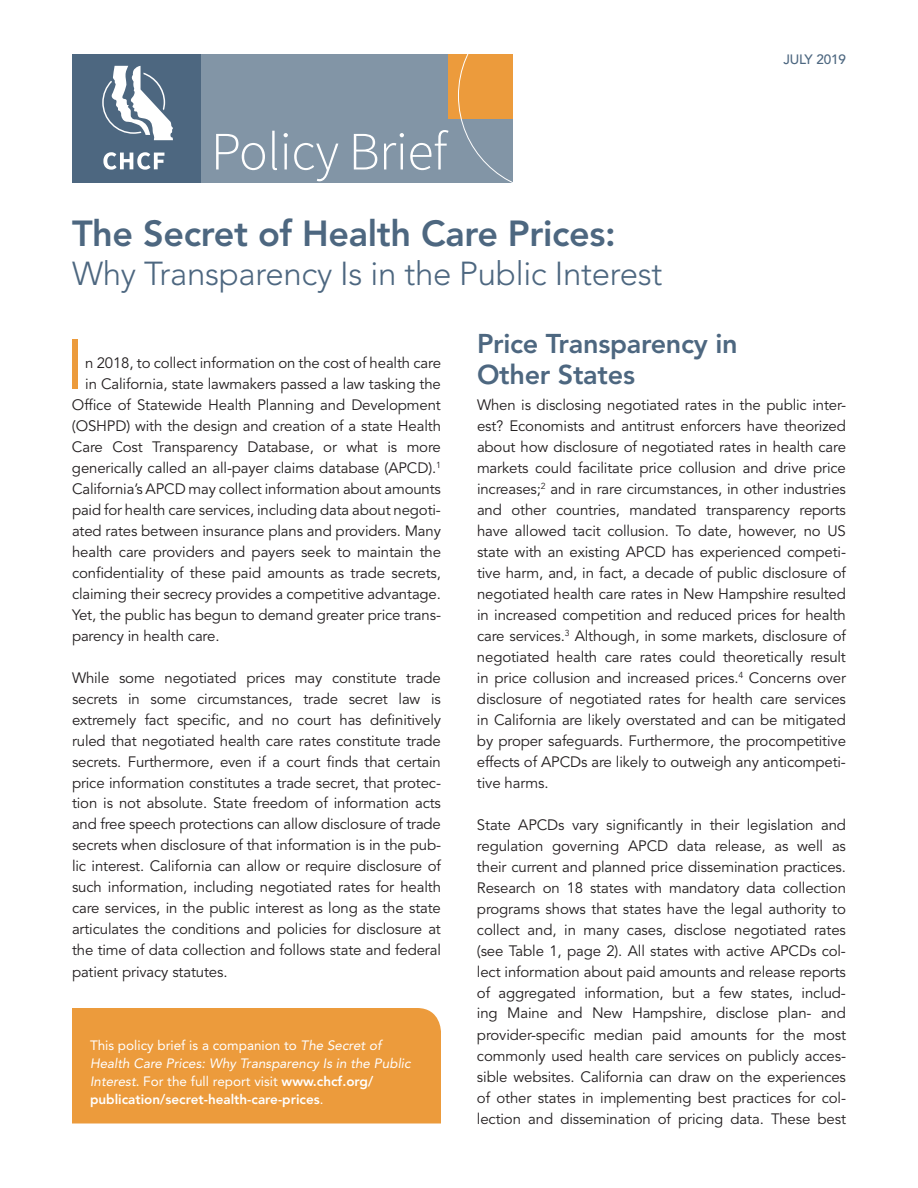
<style>
.page{position:relative;width:918px;height:1188px;background:#fff}
.page>*{position:absolute;margin:0;border:0;box-sizing:border-box;transform-origin:0 0}
.t1{font:70.65px "Avenir LT Std";color:#ec9b3c}
.t2{font:300 54px "Source Sans Pro";letter-spacing:-.01em;color:#fff}
.t3{font:800 36px "Avenir LT Std";letter-spacing:-.01em;color:#4d6780}
.t4{font:300 33px "Avenir LT Std";letter-spacing:-.01em;color:#4d6780}
.t5{font:800 27px/31.5px "Avenir LT Std";letter-spacing:-.01em;color:#4d6780}
.t6{font:15px/21px "Avenir LT Std";letter-spacing:-.01em;color:#231f20;text-align:justify}
.t7{font:italic 13.5px/18px "Avenir LT Std";color:#fff}
.t8{font:500 13.5px "Avenir LT Std";letter-spacing:-.01em;color:#4d6780}
.s1{font-style:normal}
.s2{font-weight:800;font-style:normal}
</style>
<div class="page">
<div style="left:201px;top:54px;width:312px;height:129px;background:#8295a6"></div>
<div style="left:72px;top:54px;width:129px;height:129px;background:#4d6780"></div>
<svg style="left:102px;top:66px;width:71px;height:74px"></svg>
<svg style="left:103px;top:152px;width:61px;height:18px"></svg>
<div style="left:448px;top:54px;width:65px;height:64px;background:#ec9b3c"></div>
<div style="left:72px;top:1008px;width:369px;height:116px;background:#ec9b3c"></div>
<svg style="left:458px;top:54px;width:55px;height:129px"></svg>
<h2 class="t2" style="left:211px;top:119px;width:238px">Policy Brief</h2>
<h3 class="t3" style="left:72px;top:212px;width:545px">The Secret of Health Care Prices:</h3>
<h3 class="t4" style="left:72px;top:254px;width:592px">Why Transparency Is in the Public Interest</h3>
<p class="t8" style="left:784px;top:52px;width:64px">JULY 2019</p>
<h1 class="t1" style="left:65px;top:324px;width:20px">I</h1>
<p class="t6" style="left:85px;top:352px;width:357px">n 2018, to collect information on the cost of health care</p>
<p class="t6" style="left:85px;top:373px;width:357px">in California, state lawmakers passed a law tasking the</p>
<p class="t6" style="left:72px;top:394px;width:370px">Office of Statewide Health Planning and Development</p>
<p class="t6" style="left:72px;top:415px;width:371px">(OSHPD) with the design and creation of a state Health</p>
<p class="t6" style="left:72px;top:436px;width:370px">Care Cost Transparency Database, or what is more</p>
<p class="t6" style="left:72px;top:457px;width:371px">generically called an all-payer claims database (APCD).<sup>1</sup></p>
<p class="t6" style="left:72px;top:478px;width:371px">California’s APCD may collect information about amounts</p>
<p class="t6" style="left:72px;top:499px;width:370px">paid for health care services, including data about negoti-</p>
<p class="t6" style="left:72px;top:520px;width:371px">ated rates between insurance plans and providers. Many</p>
<p class="t6" style="left:72px;top:541px;width:371px">health care providers and payers seek to maintain the</p>
<p class="t6" style="left:72px;top:562px;width:370px">confidentiality of these paid amounts as trade secrets,</p>
<p class="t6" style="left:72px;top:583px;width:371px">claiming their secrecy provides a competitive advantage.</p>
<p class="t6" style="left:72px;top:604px;width:370px">Yet, the public has begun to demand greater price trans-</p>
<p class="t6" style="left:72px;top:625px;width:149px">parency in health care.</p>
<p class="t6" style="left:72px;top:667px;width:371px">While some negotiated prices may constitute trade secrets in some circumstances, trade secret law is extremely fact specific, and no court has definitively ruled that negotiated health care rates constitute trade secrets. Furthermore, even if a court finds that certain price information constitutes a trade secret, that protec&shy;tion is not absolute. State freedom of information acts and free speech protections can allow disclosure of trade secrets when disclosure of that information is in the pub&shy;lic interest. California can allow or require disclosure of such information, including negotiated rates for health care services, in the public interest as long as the state articulates the conditions and policies for disclosure at the time of data collection and follows state and federal patient privacy statutes.</p>
<p class="t7" style="left:90px;top:1037px;width:322px"><span class="s1">This policy brief is a companion to</span> The Secret of Health Care Prices: Why Transparency Is in the Public Interest<span class="s1">. For the full report visit</span> <span class="s2">www.chcf.org/ publication/secret-health-care-prices</span><span class="s1">.</span></p>
<h3 class="t5" style="left:477px;top:327px;width:262px">Price Transparency in<br>Other States</h3>
<p class="t6" style="left:477px;top:394px;width:371px">When is disclosing negotiated rates in the public inter&shy;est? Economists and antitrust enforcers have theorized about how disclosure of negotiated rates in health care markets could facilitate price collusion and drive price increases;<sup>2</sup> and in rare circumstances, in other industries and other countries, mandated transparency reports have allowed tacit collusion. To date, however, no US state with an existing APCD has experienced competi&shy;tive harm, and, in fact, a decade of public disclosure of negotiated health care rates in New Hampshire resulted in increased competition and reduced prices for health care services.<sup>3</sup> Although, in some markets, disclosure of negotiated health care rates could theoretically result in price collusion and increased prices.<sup>4</sup> Concerns over disclosure of negotiated rates for health care services in California are likely overstated and can be mitigated by proper safeguards. Furthermore, the procompetitive effects of APCDs are likely to outweigh any anticompeti&shy;tive harms.</p>
<p class="t6" style="left:477px;top:814px;width:371px">State APCDs vary significantly in their legislation and regulation governing APCD data release, as well as their current and planned price dissemination practices.<br>Research on 18 states with mandatory data collection programs shows that states have the legal authority to collect and, in many cases, disclose negotiated rates (see Table 1, page 2). All states with active APCDs col&shy;lect information about paid amounts and release reports of aggregated information, but a few states, includ&shy;ing Maine and New Hampshire, disclose plan- and provider-specific median paid amounts for the most commonly used health care services on publicly acces&shy;sible websites. California can draw on the experiences of other states in implementing best practices for col&shy;lection and dissemination of pricing data. These best</p>
</div>
